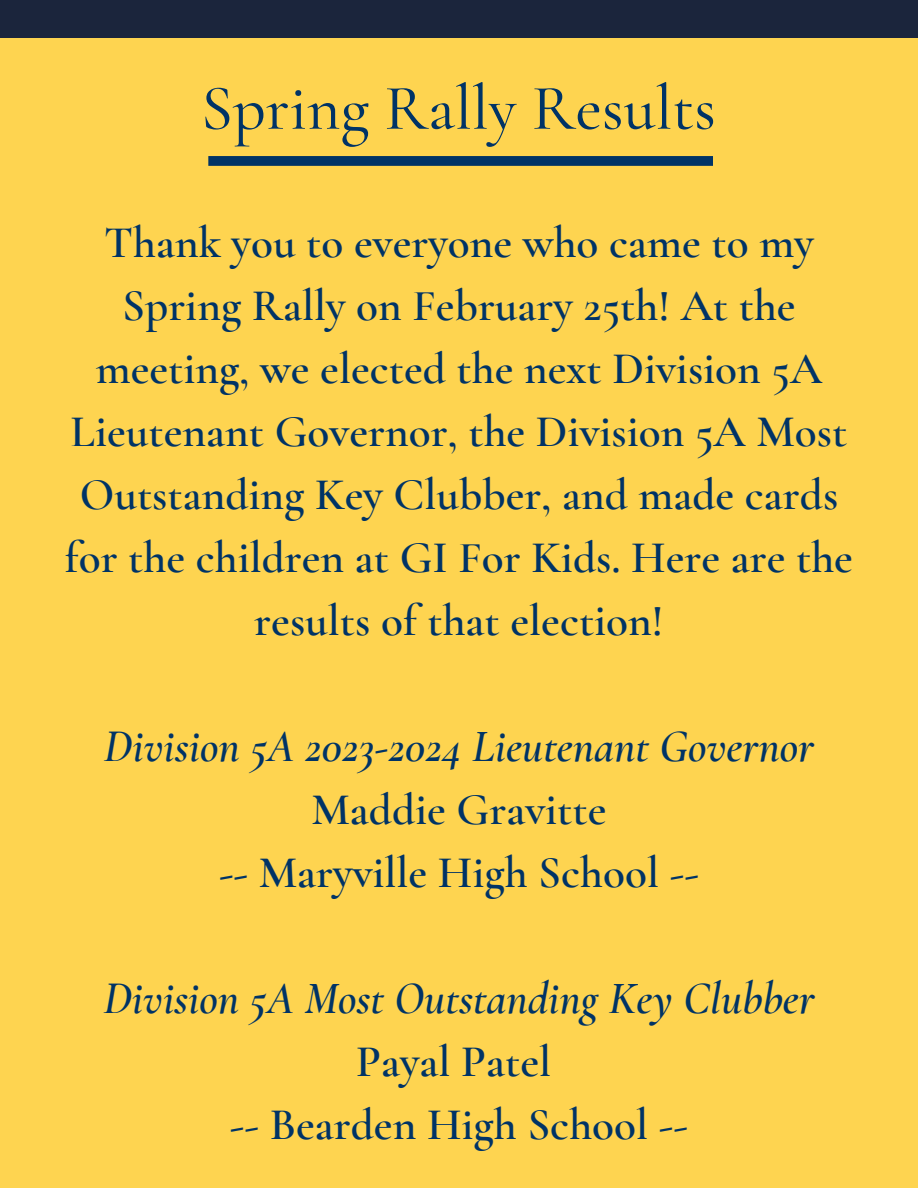
<style>
.page{position:relative;width:918px;height:1188px;background:#fed450}
.page>*{position:absolute;margin:0;border:0;box-sizing:border-box;transform-origin:0 0}
.t1{font:500 64.5px "Cormorant Garamond";color:#036}
.t2{font:600 45.3px/63px "Cormorant Garamond";color:#036;text-align:center}
.t3{font:italic 600 45.3px "Cormorant Garamond";color:#036}
</style>
<div class="page">
<div style="left:0;top:0;width:918px;height:37px;background:#1b253c"></div>
<svg style="left:208px;top:156px;width:505px;height:10px;background:#043665"></svg>
<h1 class="t1" style="left:201px;top:69px;width:516px">Spring Rally Results</h1>
<p class="t2" style="left:65px;top:211px;width:790px">Thank you to everyone who came to my Spring Rally on February 25th! At the meeting, we elected the next Division 5A Lieutenant Governor, the Division 5A Most Outstanding Key Clubber, and made cards for the children at GI For Kids. Here are the results of that election!</p>
<p class="t3" style="left:104px;top:719px;width:712px">Division 5A 2023-2024 Lieutenant Governor</p>
<p class="t2" style="left:219px;top:778px;width:481px">Maddie Gravitte<br>-- Maryville High School --</p>
<p class="t3" style="left:103px;top:971px;width:713px">Division 5A Most Outstanding Key Clubber</p>
<p class="t2" style="left:230px;top:1030px;width:460px">Payal Patel<br>-- Bearden High School --</p>
</div>
